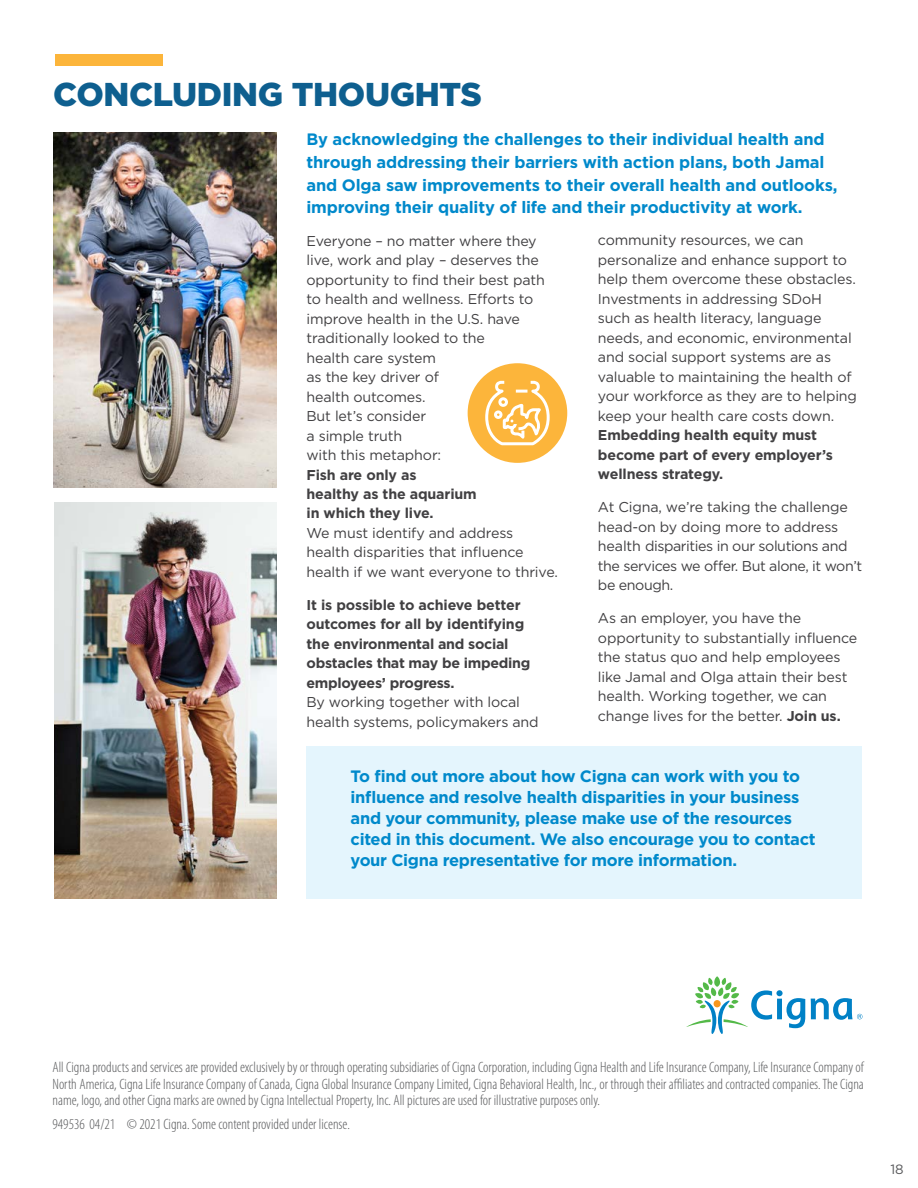
<style>
.page{position:relative;width:918px;height:1188px;background:#fff}
.page>*{position:absolute;margin:0;border:0;box-sizing:border-box;transform-origin:0 0}
.t1{font:900 33px "Gotham";letter-spacing:-.01em;color:#0e5f8f}
.t2{font:700 16.5px/21px "Gotham";letter-spacing:-.02em;color:#0089cb}
.t3{font:300 condensed 15px/16.5px "Myriad Pro";color:#58595b;text-align:justify}
.t4{font:14.25px/19.5px "Gotham";letter-spacing:-.01em;color:#414042}
.t5{font:700 14.25px/19.5px "Gotham";letter-spacing:-.01em;color:#414042}
.t6{font:14.25px/19.5px "Gotham";letter-spacing:-.03em;color:#414042}
.t7{font:13.5px "Gotham";color:#58595b}
.s1{font-weight:700}
</style>
<div class="page">
<img style="left:53px;top:132px;width:223px;height:355px">
<svg style="left:686px;top:976px;width:176px;height:58px"></svg>
<div style="left:56px;top:54px;width:107px;height:12px;background:#fcb53b"></div>
<div style="left:307px;top:746px;width:555px;height:153px;background:#e4f5fd"></div>
<img style="left:54px;top:502px;width:222px;height:397px">
<div style="left:468px;top:363px;width:99px;height:100px;background:#fcb53b;border-radius:50%"></div>
<svg style="left:485px;top:380px;width:65px;height:66px"></svg>
<h1 class="t1" style="left:53px;top:72px;width:430px">CONCLUDING THOUGHTS</h1>
<p class="t2" style="left:307px;top:128px;width:533px;line-height:22.5px">By acknowledging the challenges to their individual health and through addressing their barriers with action plans, both Jamal and Olga saw improvements to their overall health and outlooks, improving their quality of life and their productivity at work.</p>
<p class="t4" style="left:307px;top:230px;width:240px">Everyone – no matter where they live, work and play – deserves the opportunity to find their best path to health and wellness. Efforts to improve health in the U.S. have traditionally looked to the<br>health care system<br>as the key driver of<br>health outcomes.<br>But let’s consider<br>a simple truth<br>with this metaphor:</p>
<p class="t5" style="left:307px;top:465px;width:172px">Fish are only as<br>healthy as the aquarium in which they live.</p>
<p class="t4" style="left:307px;top:523px;width:253px">We must identify and address health disparities that influence health if we want everyone to thrive.</p>
<p class="t5" style="left:307px;top:595px;width:225px">It is possible to achieve better outcomes for all by identifying the environmental and social obstacles that may be impeding employees’ progress.</p>
<p class="t4" style="left:307px;top:692px;width:234px">By working together with local health systems, policymakers and</p>
<p class="t4" style="left:598px;top:230px;width:261px">community resources, we can personalize and enhance support to help them overcome these obstacles.<br>Investments in addressing SDoH such as health literacy, language needs, and economic, environmental and social support systems are as valuable to maintaining the health of your workforce as they are to helping keep your health care costs down.</p>
<p class="t5" style="left:598px;top:426px;width:236px">Embedding health equity must become part of every employer’s wellness strategy.</p>
<p class="t6" style="left:598px;top:497px;width:266px">At Cigna, we’re taking the challenge head-on by doing more to address health disparities in our solutions and the services we offer. But alone, it won’t be enough.</p>
<p class="t4" style="left:598px;top:608px;width:261px">As an employer, you have the opportunity to substantially influence the status quo and help employees like Jamal and Olga attain their best health. Working together, we can change lives for the better. <span class="s1">Join us.</span></p>
<p class="t2" style="left:351px;top:766px;width:467px">To find out more about how Cigna can work with you to influence and resolve health disparities in your business and your community, please make use of the resources cited in this document. We also encourage you to contact your Cigna representative for more information.</p>
<p class="t3" style="left:52px;top:1060px;width:813px">All Cigna products and services are provided exclusively by or through operating subsidiaries of Cigna Corporation, including Cigna Health and Life Insurance Company, Life Insurance Company of North America, Cigna Life Insurance Company of Canada, Cigna Global Insurance Company Limited, Cigna Behavioral Health, Inc., or through their affiliates and contracted companies. The Cigna name, logo, and other Cigna marks are owned by Cigna Intellectual Property, Inc. All pictures are used for illustrative purposes only.</p>
<p class="t3" style="left:52px;top:1116px;width:299px">949536 04/21 © 2021 Cigna. Some content provided under license.</p>
<p class="t7" style="left:890px;top:1160px;width:15px">18</p>
</div>
